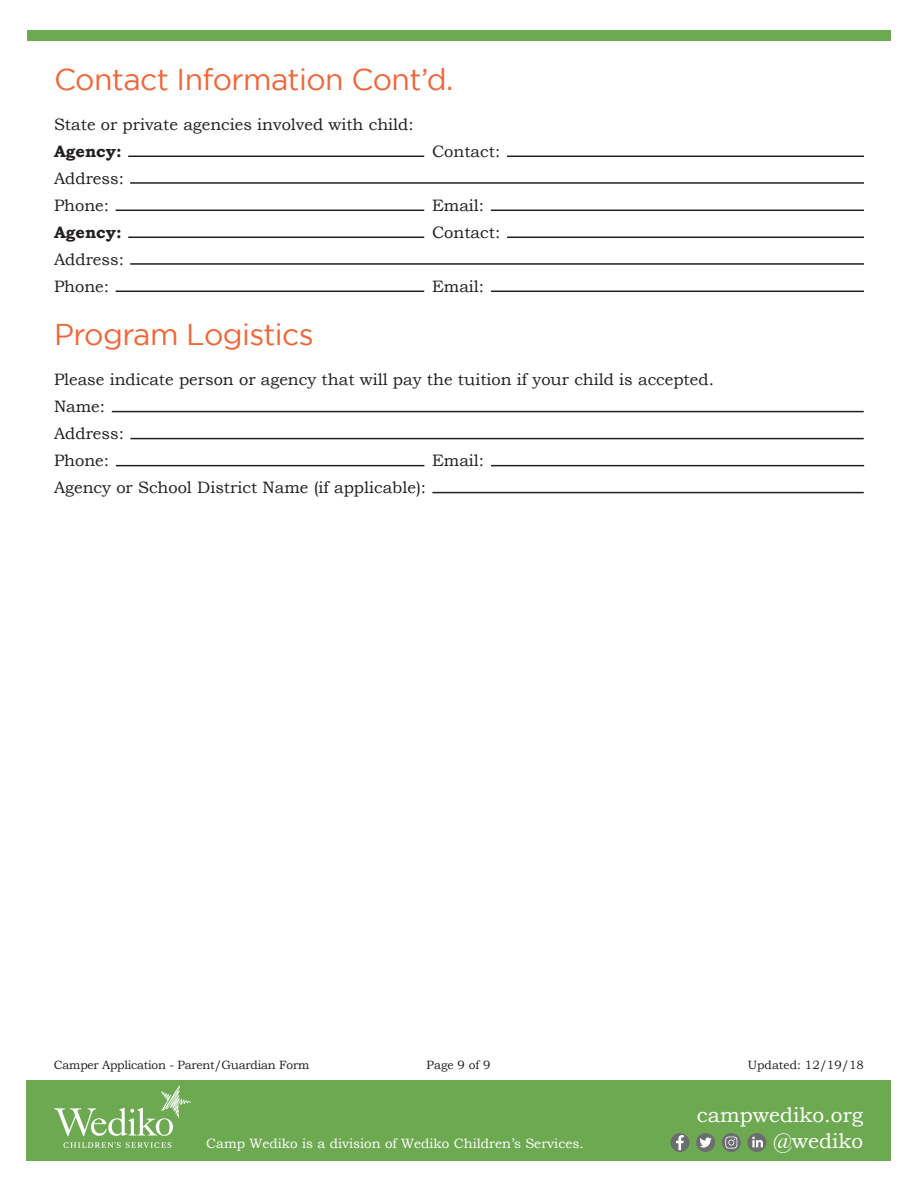
<style>
.page{position:relative;width:918px;height:1188px;background:#fff}
.page>*{position:absolute;margin:0;border:0;box-sizing:border-box;transform-origin:0 0}
.t1{font:30px "Gotham";letter-spacing:-.02em;color:#f26537}
.t2{font:21px/25.2px "Bookman Old Style";color:#fff;text-align:right}
.t3{font:16.5px "Bookman Old Style";color:#231f20}
.t4{font:700 16.5px "Bookman Old Style";color:#231f20}
.t5{font:13.5px "Bookman Old Style";color:#fff}
.t6{font:12px "Bookman Old Style";letter-spacing:-.02em;color:#231f20}
.t7{font:12px "Bookman Old Style";color:#231f20}
</style>
<div class="page">
<div style="left:27px;top:30px;width:864px;height:11px;background:#6da951"></div>
<div style="left:27px;top:1080px;width:864px;height:81px;background:#6da951"></div>
<svg style="left:63px;top:1142px;width:108px;height:6px"></svg>
<svg style="left:54px;top:1086px;width:137px;height:50px"></svg>
<div style="left:670px;top:1133px;width:19px;height:19px;background:#6c6d70;border-radius:50%"></div>
<svg style="left:676px;top:1135px;width:8px;height:15px"></svg>
<div style="left:696px;top:1133px;width:19px;height:19px;background:#6c6d70;border-radius:50%"></div>
<svg style="left:699px;top:1138px;width:13px;height:10px"></svg>
<div style="left:722px;top:1133px;width:19px;height:19px;background:#6c6d70;border-radius:50%"></div>
<svg style="left:725px;top:1136px;width:13px;height:13px"></svg>
<div style="left:747px;top:1133px;width:19px;height:19px;background:#6c6d70;border-radius:50%"></div>
<svg style="left:752px;top:1137px;width:11px;height:10px"></svg>
<hr style="left:128px;top:156px;width:296px;height:1px;background:#231f20">
<hr style="left:130px;top:182px;width:734px;height:2px;background:#231f20">
<hr style="left:112px;top:411px;width:752px;height:1px;background:#231f20">
<hr style="left:130px;top:438px;width:734px;height:1px;background:#231f20">
<hr style="left:432px;top:492px;width:432px;height:1px;background:#231f20">
<hr style="left:507px;top:156px;width:357px;height:1px;background:#231f20">
<hr style="left:116px;top:465px;width:308px;height:1px;background:#231f20">
<hr style="left:491px;top:465px;width:373px;height:1px;background:#231f20">
<hr style="left:116px;top:210px;width:308px;height:1px;background:#231f20">
<hr style="left:491px;top:210px;width:373px;height:1px;background:#231f20">
<hr style="left:128px;top:237px;width:296px;height:1px;background:#231f20">
<hr style="left:130px;top:263px;width:734px;height:2px;background:#231f20">
<hr style="left:507px;top:237px;width:357px;height:1px;background:#231f20">
<hr style="left:116px;top:291px;width:308px;height:1px;background:#231f20">
<hr style="left:491px;top:291px;width:373px;height:1px;background:#231f20">
<p class="t1" style="left:54px;top:62px;width:401px">Contact Information Cont’d.</p>
<p class="t3" style="left:54px;top:114px;width:361px">State or private agencies involved with child:</p>
<p class="t4" style="left:54px;top:141px;width:69px">Agency:</p>
<p class="t3" style="left:432px;top:141px;width:70px">Contact:</p>
<p class="t3" style="left:54px;top:168px;width:71px">Address:</p>
<p class="t3" style="left:54px;top:195px;width:57px">Phone:</p>
<p class="t3" style="left:432px;top:195px;width:54px">Email:</p>
<p class="t4" style="left:54px;top:222px;width:69px">Agency:</p>
<p class="t3" style="left:432px;top:222px;width:70px">Contact:</p>
<p class="t3" style="left:54px;top:249px;width:71px">Address:</p>
<p class="t3" style="left:54px;top:276px;width:57px">Phone:</p>
<p class="t3" style="left:432px;top:276px;width:54px">Email:</p>
<p class="t1" style="left:54px;top:318px;width:261px">Program Logistics</p>
<p class="t3" style="left:54px;top:369px;width:661px">Please indicate person or agency that will pay the tuition if your child is accepted.</p>
<p class="t3" style="left:54px;top:396px;width:53px">Name:</p>
<p class="t3" style="left:54px;top:423px;width:71px">Address:</p>
<p class="t3" style="left:54px;top:450px;width:57px">Phone:</p>
<p class="t3" style="left:432px;top:450px;width:54px">Email:</p>
<p class="t3" style="left:54px;top:477px;width:374px">Agency or School District Name (if applicable):</p>
<p class="t6" style="left:54px;top:1057px;width:257px">Camper Application - Parent/Guardian Form</p>
<p class="t6" style="left:427px;top:1057px;width:66px">Page 9 of 9</p>
<p class="t7" style="left:748px;top:1057px;width:118px">Updated: 12/19/18</p>
<p class="t5" style="left:206px;top:1134px;width:379px">Camp Wediko is a division of Wediko Children’s Services.</p>
<p class="t2" style="left:697px;top:1103px;width:168px">campwediko.org @wediko</p>
</div>
